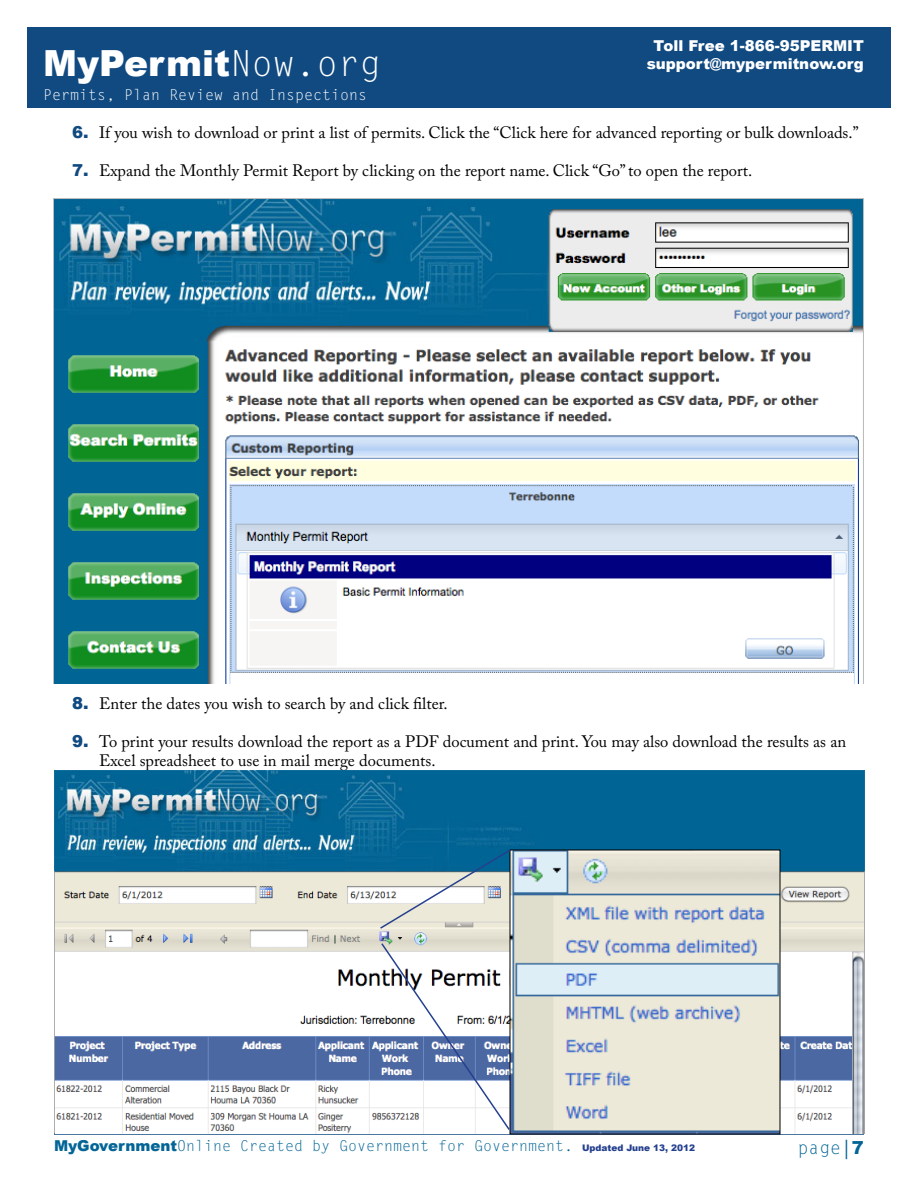
<style>
.page{position:relative;width:918px;height:1188px;background:#fff}
.page>*{position:absolute;margin:0;border:0;box-sizing:border-box;transform-origin:0 0}
.t1{font:900 36px "Arial";color:#fff}
.t2{font:18px "Letter Gothic Std";color:#036496}
.t3{font:16.5px/19.8px "Adobe Caslon Pro";color:#000}
.t4{font:15px "Letter Gothic Std";color:#036496}
.t5{font:900 15px/18px "Arial";color:#fff;text-align:center}
.t6{font:15px "Letter Gothic Std";color:#fff}
.s1{font-family:"Letter Gothic Std";font-weight:400}
.s2{font-family:"Arial";font-weight:900;color:#104a81}
.s3{font-family:"Arial";font-weight:900}
.s4{font-family:"Arial";font-weight:900;font-size:9px;color:#25408f}
</style>
<div class="page">
<div style="left:27px;top:27px;width:864px;height:81px;background:#104a81"></div>
<hr style="left:54px;top:1133px;width:810px;height:2px;background:#104a81">
<img style="left:54px;top:198px;width:810px;height:485px">
<img style="left:54px;top:771px;width:811px;height:363px">
<img style="left:512px;top:852px;width:266px;height:280px">
<svg style="left:379px;top:848px;width:133px;height:82px"></svg>
<svg style="left:380px;top:942px;width:131px;height:190px"></svg>
<h1 class="t1" style="left:43px;top:37px;width:340px">MyPermit<span class="s1">Now.org</span></h1>
<p class="t6" style="left:43px;top:86px;width:326px">Permits, Plan Review and Inspections</p>
<p class="t5" style="left:647px;top:36px;width:219px">Toll Free 1-866-95PERMIT support@mypermitnow.org</p>
<p class="t3" style="left:72px;top:123px;width:788px"><span class="s2">6.</span> If you wish to download or print a list of permits. Click the “Click here for advanced reporting or bulk downloads.”</p>
<p class="t3" style="left:72px;top:160px;width:682px"><span class="s2">7.</span> Expand the Monthly Permit Report by clicking on the report name. Click “Go” to open the report.</p>
<p class="t3" style="left:72px;top:693px;width:377px"><span class="s2">8.</span> Enter the dates you wish to search by and click filter.</p>
<p class="t3" style="left:99px;top:731px;width:749px;text-indent:-27px"><span class="s2">9.</span> To print your results download the report as a PDF document and print. You may also download the results as an<br>Excel spreadsheet to use in mail merge documents.</p>
<p class="t4" style="left:54px;top:1137px;width:643px"><span class="s3">MyGovernment</span>Online Created by Government for Government. <span class="s4">Updated June 13, 2012</span></p>
<p class="t2" style="left:798px;top:1137px;width:68px">page│<span class="s3">7</span></p>
</div>
